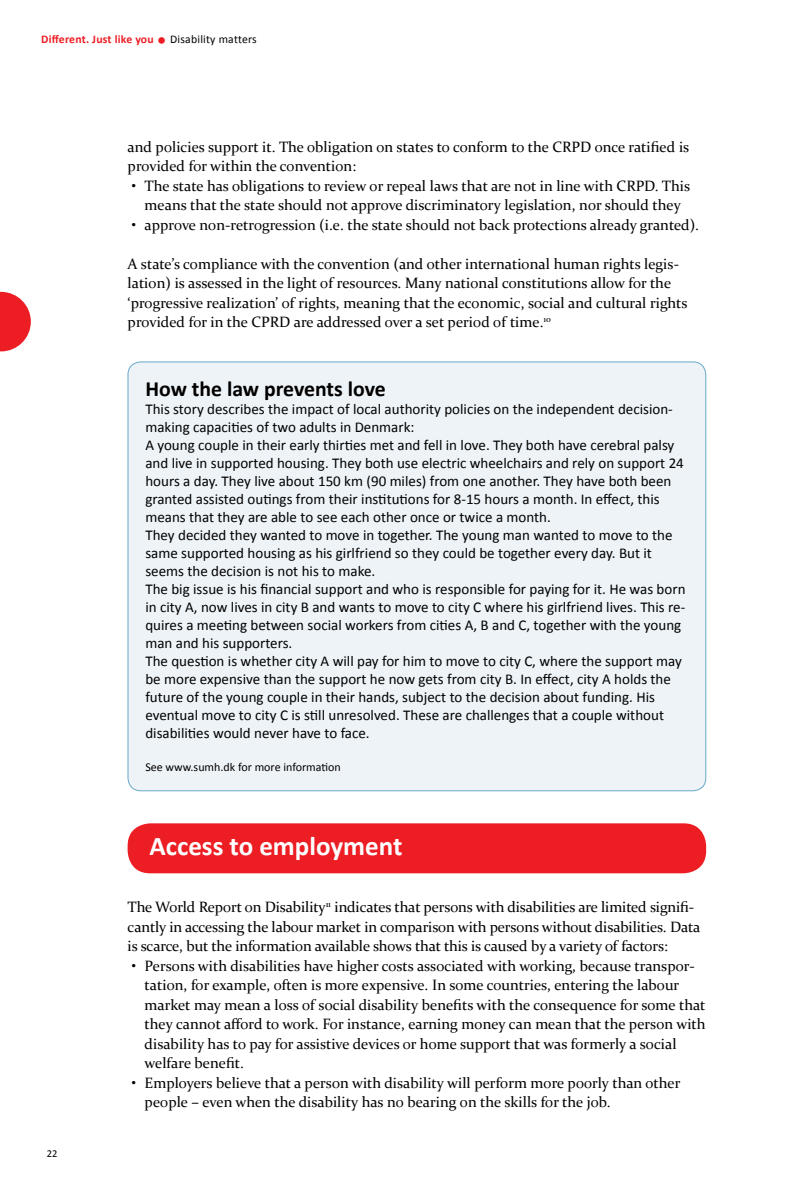
<style>
.page{position:relative;width:787px;height:1191px;background:#fff}
.page>*{position:absolute;margin:0;border:0;box-sizing:border-box;transform-origin:0 0}
.t1{font:700 27px "Calibri";color:#fff}
.t2{font:700 21.75px "Calibri";color:#000}
.t3{font:15px/19.5px "Constantia";color:#000}
.t4{font:15px/18px "Calibri";color:#000}
.t5{font:12px "Calibri";color:#000}
.t6{font:700 11.7px "Calibri";letter-spacing:.02em;color:#ed1d24}
.t7{font:10.5px "Calibri";color:#000}
.s1{font-weight:400;font-size:21px}
.s2{font-weight:400;color:#000}
</style>
<div class="page">
<svg style="left:0;top:292px;width:31px;height:59px"></svg>
<div style="left:128px;top:823px;width:578px;height:50px;background:#ed1d24;border-radius:22px"></div>
<div style="left:128px;top:362px;width:577px;height:428px;background:#eef3f7;border-radius:13px"></div>
<p class="t6" style="left:41px;top:32px;width:217px">Different. Just like you <span class="s1">•</span> <span class="s2">Disability matters</span></p>
<p class="t3" style="left:128px;top:136px;width:563px">and policies support it. The obligation on states to conform to the CRPD once ratified is provided for within the convention:</p>
<p class="t3" style="left:132px;top:175px;width:560px;text-align:center">• The state has obligations to review or repeal laws that are not in line with CRPD. This means that the state should not approve discriminatory legislation, nor should they</p>
<p class="t3" style="left:132px;top:214px;width:569px">• approve non-retrogression (i.e. the state should not back protections already granted).</p>
<p class="t3" style="left:128px;top:253px;width:561px">A state’s compliance with the convention (and other international human rights legis&shy;lation) is assessed in the light of resources. Many national constitutions allow for the ‘progressive realization’ of rights, meaning that the economic, social and cultural rights provided for in the CPRD are addressed over a set period of time.<sup>10</sup></p>
<h2 class="t2" style="left:145px;top:374px;width:242px">How the law prevents love</h2>
<p class="t4" style="left:145px;top:400px;width:541px">This story describes the impact of local authority policies on the independent decision&shy;making capacities of two adults in Denmark:<br>A young couple in their early thirties met and fell in love. They both have cerebral palsy and live in supported housing. They both use electric wheelchairs and rely on support 24 hours a day. They live about 150 km (90 miles) from one another. They have both been granted assisted outings from their institutions for 8-15 hours a month. In effect, this means that they are able to see each other once or twice a month.<br>They decided they wanted to move in together. The young man wanted to move to the same supported housing as his girlfriend so they could be together every day. But it seems the decision is not his to make.<br>The big issue is his financial support and who is responsible for paying for it. He was born in city A, now lives in city B and wants to move to city C where his girlfriend lives. This re&shy;quires a meeting between social workers from cities A, B and C, together with the young man and his supporters.<br>The question is whether city A will pay for him to move to city C, where the support may be more expensive than the support he now gets from city B. In effect, city A holds the future of the young couple in their hands, subject to the decision about funding. His eventual move to city C is still unresolved. These are challenges that a couple without disabilities would never have to face.</p>
<p class="t5" style="left:145px;top:759px;width:197px">See www.sumh.dk for more information</p>
<h1 class="t1" style="left:149px;top:828px;width:254px">Access to employment</h1>
<p class="t7" style="left:47px;top:1147px;width:12px">22</p>
<p class="t3" style="left:128px;top:896px;width:574px">The World Report on Disability<sup>11</sup> indicates that persons with disabilities are limited signifi&shy;cantly in accessing the labour market in comparison with persons without disabilities. Data is scarce, but the information available shows that this is caused by a variety of factors:</p>
<p class="t3" style="left:145px;top:955px;width:562px;text-indent:-13px">• Persons with disabilities have higher costs associated with working, because transpor&shy;tation, for example, often is more expensive. In some countries, entering the labour market may mean a loss of social disability benefits with the consequence for some that they cannot afford to work. For instance, earning money can mean that the person with disability has to pay for assistive devices or home support that was formerly a social welfare benefit.</p>
<p class="t3" style="left:145px;top:1072px;width:537px;text-indent:-13px">• Employers believe that a person with disability will perform more poorly than other people – even when the disability has no bearing on the skills for the job.</p>
</div>
